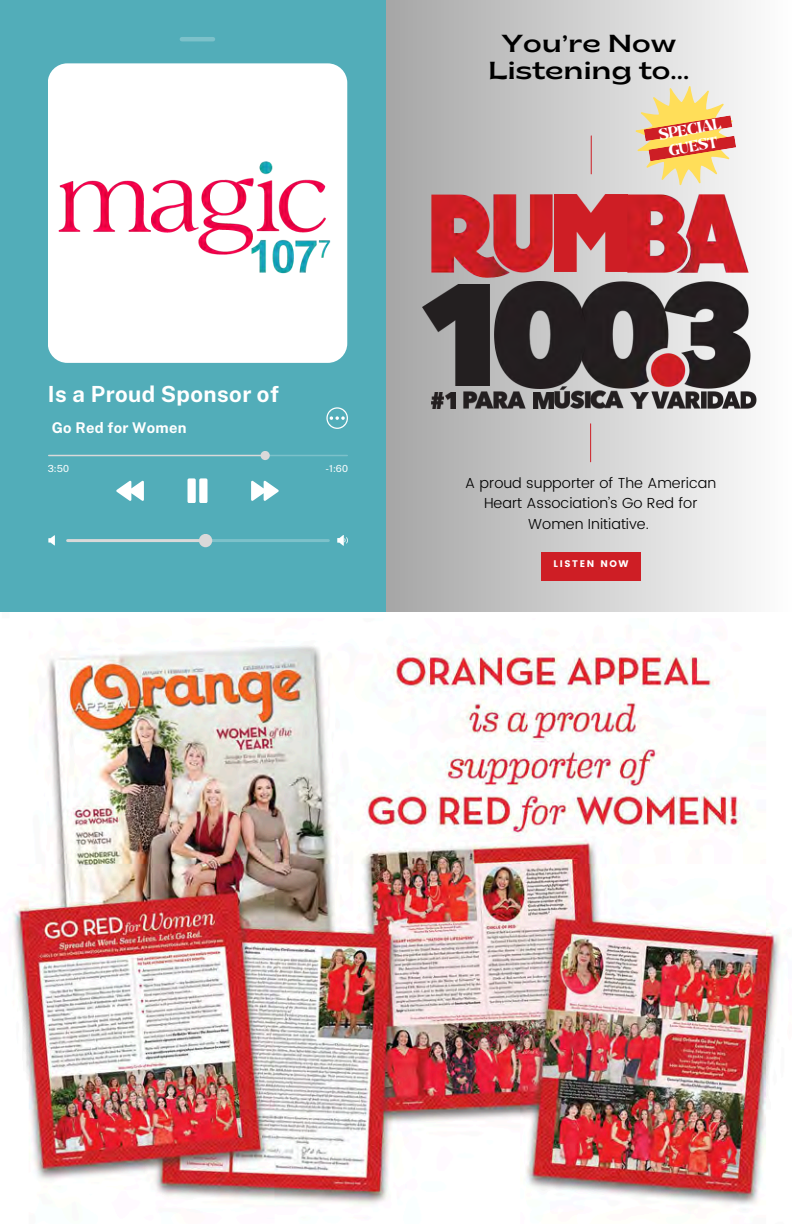
<style>
.page{position:relative;width:792px;height:1224px;background:#fff}
.page>*{position:absolute;margin:0;border:0;box-sizing:border-box;transform-origin:0 0}
.t1{font:semi-expanded 24.6px/26.6px "Brice";color:#000;text-align:center}
.t2{font:700 22.2px "Public Sans";letter-spacing:.02em;color:#fff}
.t3{font:700 14.8px "Public Sans";letter-spacing:.02em;color:#fff}
.t4{font:300 14.6px/20.2px "Poppins";color:#000;text-align:center}
.t5{font:12.6px/17.4px "Brasika Display";color:#fff;text-align:center}
.t6{font:9.8px "Public Sans";color:#fff}
.t7{font:9.6px "Poppins";letter-spacing:.17em;color:#fff}
</style>
<div class="page">
<div style="left:0;top:0;width:396px;height:612px;background:#52adb9"></div>
<div style="left:387px;top:0;width:405px;height:612px;background:linear-gradient(to right,#a5a5a5,#fefefe)"></div>
<div style="left:48px;top:63px;width:299px;height:300px;background:#fff;border-radius:19px"></div>
<hr style="left:49px;top:455px;width:216px;height:1px;background:#d9d9d9">
<hr style="left:182px;top:37px;width:31px;height:4px;background:#7cc1ca">
<hr style="left:266px;top:455px;width:81px;height:1px;background:#fff">
<svg style="left:251px;top:481px;width:28px;height:19px"></svg>
<svg style="left:116px;top:481px;width:28px;height:19px"></svg>
<svg style="left:188px;top:478px;width:19px;height:24px"></svg>
<div style="left:261px;top:451px;width:9px;height:9px;background:#d9d9d9;border-radius:50%"></div>
<hr style="left:68px;top:539px;width:142px;height:3px;background:#d9d9d9">
<hr style="left:206px;top:539px;width:122px;height:3px;background:#fff">
<div style="left:199px;top:534px;width:13px;height:13px;background:#d9d9d9;border-radius:50%"></div>
<svg style="left:326px;top:407px;width:21px;height:21px"></svg>
<svg style="left:48px;top:535px;width:6px;height:10px"></svg>
<svg style="left:337px;top:535px;width:11px;height:10px"></svg>
<div style="left:541px;top:552px;width:100px;height:29px;background:#ce1e25"></div>
<hr style="left:591px;top:136px;width:1px;height:38px;background:#ce1e25">
<hr style="left:590px;top:424px;width:1px;height:38px;background:#ce1e25">
<svg style="left:631px;top:81px;width:109px;height:109px"></svg>
<img style="left:431px;top:194px;width:121px;height:83px">
<img style="left:555px;top:194px;width:193px;height:78px">
<img style="left:422px;top:284px;width:67px;height:101px">
<img style="left:586px;top:281px;width:164px;height:108px">
<img style="left:495px;top:281px;width:91px;height:107px">
<img style="left:431px;top:392px;width:12px;height:16px">
<img style="left:445px;top:392px;width:11px;height:16px">
<img style="left:464px;top:392px;width:62px;height:17px">
<img style="left:534px;top:392px;width:20px;height:16px">
<img style="left:555px;top:387px;width:36px;height:22px">
<img style="left:591px;top:391px;width:32px;height:18px">
<img style="left:630px;top:393px;width:19px;height:16px">
<img style="left:651px;top:392px;width:105px;height:17px">
<img style="left:58px;top:161px;width:273px;height:113px">
<img style="left:13px;top:646px;width:768px;height:559px">
<h3 class="t2" style="left:48px;top:381px;width:232px">Is a Proud Sponsor of</h3>
<h4 class="t3" style="left:52px;top:419px;width:136px">Go Red for Women</h4>
<p class="t6" style="left:48px;top:463px;width:23px">3:50</p>
<p class="t6" style="left:325px;top:463px;width:24px">-1:60</p>
<p class="t1" style="left:488px;top:33px;width:203px">You’re Now<br>Listening to...</p>
<p class="t5" style="left:658px;top:127px;width:64px;rotate:-11deg">SPECIAL<br>GUEST</p>
<p class="t4" style="left:465px;top:473px;width:253px">A proud supporter of The American<br>Heart Association’s Go Red for<br>Women Initiative.</p>
<p class="t7" style="left:553px;top:558px;width:77px">LISTEN NOW</p>
</div>
